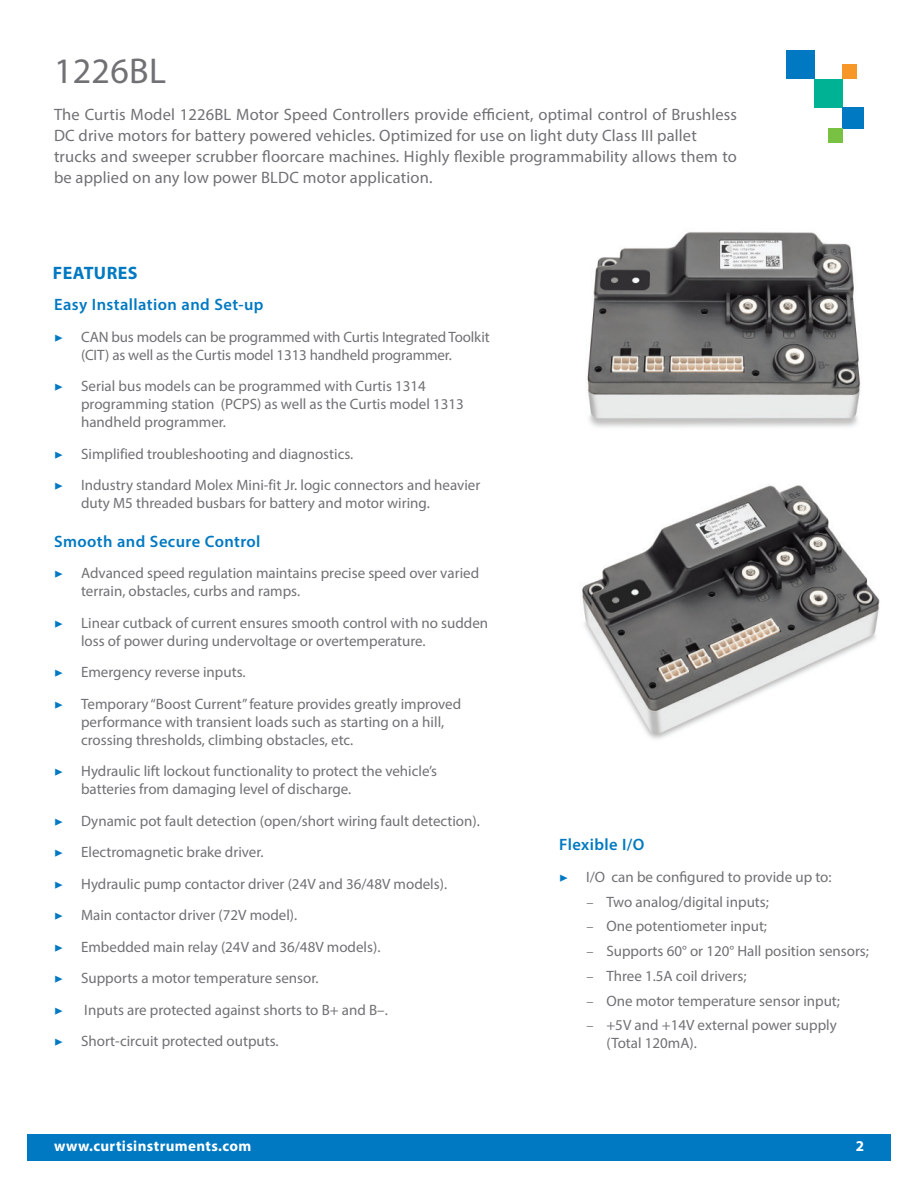
<style>
.page{position:relative;width:918px;height:1188px;background:#fff}
.page>*{position:absolute;margin:0;border:0;box-sizing:border-box;transform-origin:0 0}
.t1{font:36px "Myriad Pro";letter-spacing:.01em;color:#717074}
.t2{font:700 18px "Myriad Pro";letter-spacing:.025em;color:#0079c2}
.t3{font:16.5px/21px "Myriad Pro";letter-spacing:.01em;color:#717074}
.t4{font:600 16.5px "Myriad Pro";letter-spacing:.025em;color:#0079c2}
.t5{font:15px/18px "Myriad Pro";color:#717074}
.t6{font:700 15px "Myriad Pro";letter-spacing:.025em;color:#fff}
.t7{font:15px "Minion Pro";color:#0079c2}
.s1{font-family:"Minion Pro";color:#0079c2}
.s2{font-family:"Minion Pro"}
</style>
<div class="page">
<div style="left:27px;top:1134px;width:864px;height:26px;background:#0079c2"></div>
<div style="left:786px;top:51px;width:29px;height:28px;background:#0079c2"></div>
<div style="left:815px;top:79px;width:28px;height:28px;background:#00b294"></div>
<div style="left:843px;top:107px;width:21px;height:21px;background:#0079c2"></div>
<div style="left:843px;top:65px;width:14px;height:14px;background:#f79728"></div>
<div style="left:829px;top:128px;width:14px;height:14px;background:#79c142"></div>
<img style="left:587px;top:232px;width:274px;height:196px">
<img style="left:582px;top:485px;width:298px;height:254px">
<h1 class="t1" style="left:54px;top:49px;width:114px">1226BL</h1>
<p class="t3" style="left:54px;top:104px;width:685px">The Curtis Model 1226BL Motor Speed Controllers provide efficient, optimal control of Brushless DC drive motors for battery powered vehicles. Optimized for use on light duty Class III pallet trucks and sweeper scrubber floorcare machines. Highly flexible programmability allows them to be applied on any low power BLDC motor application.</p>
<p class="t2" style="left:53px;top:261px;width:86px">FEATURES</p>
<p class="t4" style="left:54px;top:294px;width:211px">Easy Installation and Set-up</p>
<p class="t5" style="left:81px;top:328px;width:410px;text-indent:-27px"><span class="s1">▶</span> CAN bus models can be programmed with Curtis Integrated Toolkit (CIT) as well as the Curtis model 1313 handheld programmer.</p>
<p class="t5" style="left:81px;top:377px;width:384px;text-indent:-27px"><span class="s1">▶</span> Serial bus models can be programmed with Curtis 1314 programming station (PCPS) as well as the Curtis model 1313 handheld programmer.</p>
<p class="t5" style="left:54px;top:438px;width:428px;line-height:31.5px"><span class="s1">▶</span> Simplified troubleshooting and diagnostics.<br><span class="s1">▶</span> Industry standard Molex Mini-fit Jr. logic connectors and heavier</p>
<p class="t5" style="left:81px;top:494px;width:350px">duty M5 threaded busbars for battery and motor wiring.</p>
<p class="t4" style="left:54px;top:531px;width:208px">Smooth and Secure Control</p>
<p class="t5" style="left:81px;top:564px;width:400px;text-indent:-27px"><span class="s1">▶</span> Advanced speed regulation maintains precise speed over varied terrain, obstacles, curbs and ramps.</p>
<p class="t5" style="left:81px;top:613px;width:409px;text-indent:-27px"><span class="s1">▶</span> Linear cutback of current ensures smooth control with no sudden loss of power during undervoltage or overtemperature.</p>
<p class="t5" style="left:54px;top:656px;width:409px;line-height:31.5px"><span class="s1">▶</span> Emergency reverse inputs.<br><span class="s1">▶</span> Temporary “Boost Current” feature provides greatly improved</p>
<p class="t5" style="left:81px;top:712px;width:365px">performance with transient loads such as starting on a hill, crossing thresholds, climbing obstacles, etc.</p>
<p class="t5" style="left:81px;top:762px;width:358px;text-indent:-27px"><span class="s1">▶</span> Hydraulic lift lockout functionality to protect the vehicle’s batteries from damaging level of discharge.</p>
<p class="t5" style="left:54px;top:805px;width:427px;line-height:31.5px"><span class="s1">▶</span> Dynamic pot fault detection (open/short wiring fault detection). <span class="s1">▶</span> Electromagnetic brake driver.<br><span class="s1">▶</span> Hydraulic pump contactor driver (24V and 36/48V models).<br><span class="s1">▶</span> Main contactor driver (72V model).<br><span class="s1">▶</span> Embedded main relay (24V and 36/48V models).<br><span class="s1">▶</span> Supports a motor temperature sensor.</p>
<p class="t7" style="left:54px;top:1000px;width:11px">▶</p>
<p class="t5" style="left:54px;top:994px;width:335px;line-height:31.5px;text-indent:30px">Inputs are protected against shorts to B+ and B–. <span class="s1">▶</span> Short-circuit protected outputs.</p>
<p class="t4" style="left:559px;top:834px;width:87px">Flexible I/O</p>
<p class="t5" style="left:559px;top:868px;width:274px"><span class="s1">▶</span> I/O can be configured to provide up to:</p>
<p class="t5" style="left:586px;top:892px;width:184px"><span class="s2">–</span> Two analog/digital inputs;</p>
<p class="t5" style="left:586px;top:917px;width:182px"><span class="s2">–</span> One potentiometer input;</p>
<p class="t5" style="left:586px;top:942px;width:284px"><span class="s2">–</span> Supports 60° or 120° Hall position sensors;</p>
<p class="t5" style="left:586px;top:967px;width:162px"><span class="s2">–</span> Three 1.5A coil drivers;</p>
<p class="t5" style="left:586px;top:991px;width:255px"><span class="s2">–</span> One motor temperature sensor input;</p>
<p class="t5" style="left:606px;top:1016px;width:232px;text-indent:-20px"><span class="s2">–</span> +5V and +14V external power supply (Total 120mA).</p>
<p class="t6" style="left:54px;top:1136px;width:199px">www.curtisinstruments.com</p>
<p class="t6" style="left:856px;top:1136px;width:10px">2</p>
</div>
